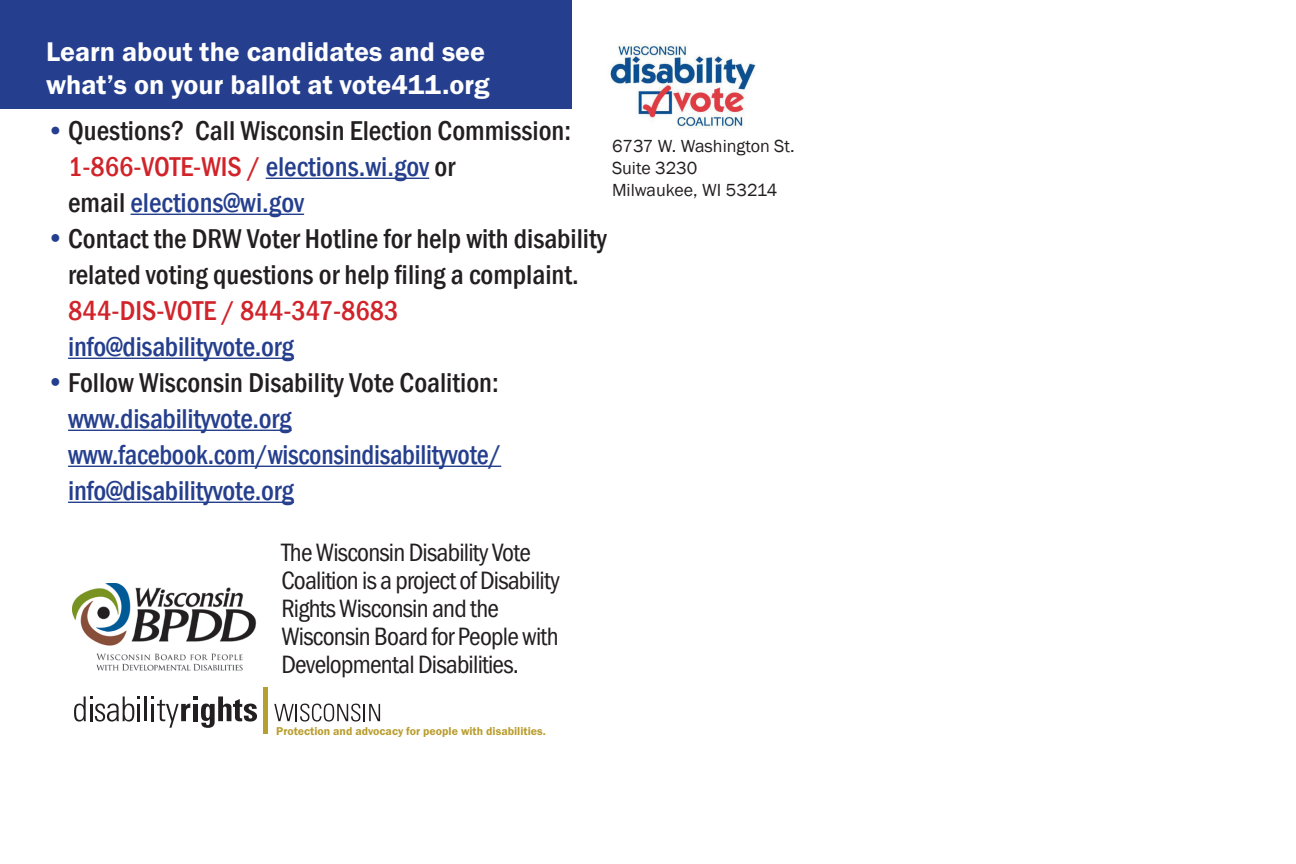
<style>
.page{position:relative;width:1296px;height:864px;background:#fff}
.page>*{position:absolute;margin:0;border:0;box-sizing:border-box;transform-origin:0 0}
.t1{font:500 condensed 28px/36px "Franklin Gothic";color:#231f20;text-align:center}
.t2{font:500 condensed 28px/36px "Franklin Gothic";letter-spacing:-.01em;color:#253f8e}
.t3{font:600 28px/33.6px "Franklin Gothic Itc T";color:#fff}
.t4{font:500 condensed 28px "Franklin Gothic";color:#d1232a}
.t5{font:condensed 26px/28px "Franklin Gothic Itc T";letter-spacing:-.03em;color:#231f20}
.t6{font:18px/22px "Franklin Gothic";color:#231f20}
.t7{font:600 11.8px "Franklin Gothic Itc T";color:#b99e2f}
.s1{font-family:"Franklin Gothic Itc T";font-weight:600;font-stretch:normal;color:#253f8e}
.s2{color:#d1232a}
.s3{color:#231f20}
.s4{color:#253f8e}
</style>
<div class="page">
<hr style="left:264px;top:687px;width:4px;height:46px;background:#b79e30">
<hr style="left:145px;top:696px;width:2px;height:25px;background:#231f20">
<svg style="left:74px;top:696px;width:66px;height:26px"></svg>
<svg style="left:152px;top:696px;width:105px;height:32px"></svg>
<svg style="left:274px;top:704px;width:106px;height:18px"></svg>
<hr style="left:266px;top:178px;width:163px;height:1px;background:#253f8e">
<hr style="left:131px;top:214px;width:173px;height:1px;background:#253f8e">
<hr style="left:68px;top:358px;width:226px;height:1px;background:#253f8e">
<hr style="left:68px;top:430px;width:224px;height:1px;background:#253f8e">
<hr style="left:68px;top:466px;width:433px;height:1px;background:#253f8e">
<hr style="left:68px;top:502px;width:226px;height:1px;background:#253f8e">
<div style="left:0;top:0;width:572px;height:109px;background:#253f8e"></div>
<img style="left:610px;top:43px;width:146px;height:86px">
<img style="left:72px;top:584px;width:185px;height:87px">
<h2 class="t3" style="left:46px;top:34px;width:445px">Learn about the candidates and see what’s on your ballot at vote411.org</h2>
<h3 class="t1" style="left:46px;top:113px;width:527px"><span class="s1">•</span> Questions? Call Wisconsin Election Commission:</h3>
<p class="t6" style="left:612px;top:136px;width:184px">6737 W. Washington St.<br>Suite 3230<br>Milwaukee, WI 53214</p>
<p class="t2" style="left:68px;top:149px;width:388px"><span class="s2">1-866-VOTE-WIS /</span> elections.wi.gov <span class="s3">or</span></p>
<p class="t2" style="left:68px;top:185px;width:238px"><span class="s3">email</span> elections@wi.gov</p>
<h3 class="t1" style="left:46px;top:221px;width:562px"><span class="s4">•</span> Contact the DRW Voter Hotline for help with disability related voting questions or help filing a complaint.</h3>
<p class="t4" style="left:68px;top:293px;width:332px">844-DIS-VOTE / 844-347-8683</p>
<p class="t2" style="left:68px;top:329px;width:227px">info@disabilityvote.org</p>
<h3 class="t1" style="left:46px;top:365px;width:454px"><span class="s4">•</span> Follow Wisconsin Disability Vote Coalition:</h3>
<p class="t2" style="left:68px;top:401px;width:435px">www.disabilityvote.org www.facebook.com/wisconsindisabilityvote/ info@disabilityvote.org</p>
<p class="t5" style="left:281px;top:538px;width:280px">The Wisconsin Disability Vote<br>Coalition is a project of Disability<br>Rights Wisconsin and the<br>Wisconsin Board for People with<br>Developmental Disabilities.</p>
<p class="t7" style="left:276px;top:724px;width:271px">Protection and advocacy for people with disabilities.</p>
</div>
